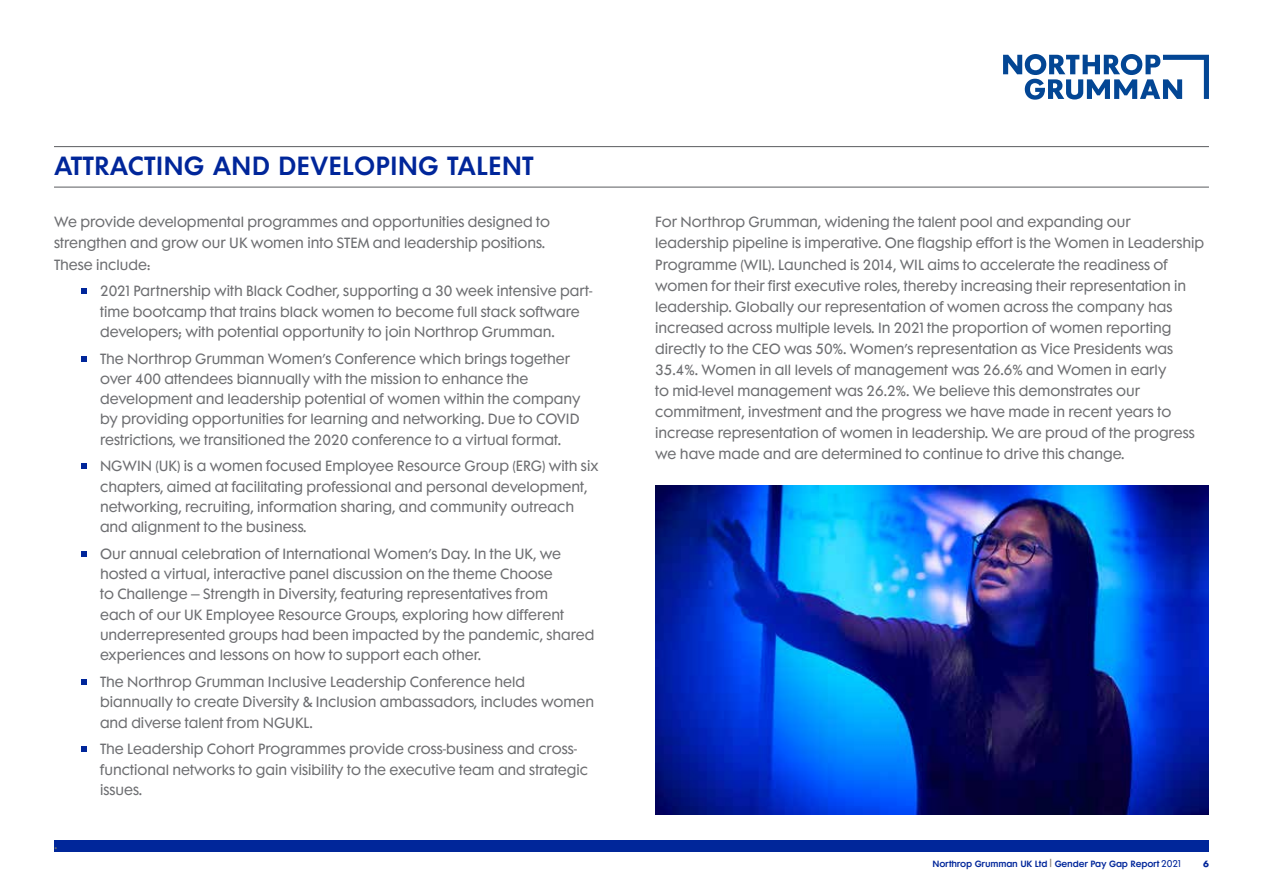
<style>
.page{position:relative;width:1263px;height:894px;background:#fff}
.page>*{position:absolute;margin:0;border:0;box-sizing:border-box;transform-origin:0 0}
.t1{font:600 24px "Futura Maxi Std";color:#00269a}
.t2{font:13.5px/20.2px "Futura Maxi Std";color:#6d6e71}
.t3{font:600 8.25px "Futura Maxi Std";letter-spacing:-.02em;color:#00269a}
.t4{font:700 8.25px "Futura Maxi Std";color:#00269a}
.s1{font-weight:400;font-size:9px}
</style>
<div class="page">
<svg style="left:1003px;top:54px;width:206px;height:46px"></svg>
<div style="left:54px;top:839px;width:1155px;height:12px;background:#00269a"></div>
<svg style="left:81px;top:288px;width:6px;height:6px"></svg>
<svg style="left:81px;top:356px;width:6px;height:5px"></svg>
<svg style="left:81px;top:463px;width:6px;height:6px"></svg>
<svg style="left:81px;top:551px;width:6px;height:5px"></svg>
<svg style="left:81px;top:679px;width:6px;height:5px"></svg>
<svg style="left:81px;top:746px;width:6px;height:5px"></svg>
<hr style="left:54px;top:146px;width:1155px;height:1px;background:#6d6e71">
<hr style="left:54px;top:186px;width:1155px;height:2px;background:#6d6e71">
<img style="left:655px;top:485px;width:554px;height:329px">
<h1 class="t1" style="left:54px;top:150px;width:481px">ATTRACTING AND DEVELOPING TALENT</h1>
<p class="t2" style="left:54px;top:212px;width:498px;line-height:21px">We provide developmental programmes and opportunities designed to strengthen and grow our UK women into STEM and leadership positions.<br>These include:</p>
<p class="t2" style="left:100px;top:281px;width:494px">2021 Partnership with Black Codher, supporting a 30 week intensive part&shy;time bootcamp that trains black women to become full stack software developers; with potential opportunity to join Northrop Grumman.</p>
<p class="t2" style="left:100px;top:348px;width:482px">The Northrop Grumman Women’s Conference which brings together over 400 attendees biannually with the mission to enhance the development and leadership potential of women within the company by providing opportunities for learning and networking. Due to COVID restrictions, we transitioned the 2020 conference to a virtual format.</p>
<p class="t2" style="left:100px;top:456px;width:500px">NGWIN (UK) is a women focused Employee Resource Group (ERG) with six chapters, aimed at facilitating professional and personal development, networking, recruiting, information sharing, and community outreach and alignment to the business.</p>
<p class="t2" style="left:100px;top:543px;width:496px">Our annual celebration of International Women’s Day. In the UK, we hosted a virtual, interactive panel discussion on the theme Choose<br>to Challenge – Strength in Diversity, featuring representatives from<br>each of our UK Employee Resource Groups, exploring how different underrepresented groups had been impacted by the pandemic, shared experiences and lessons on how to support each other.</p>
<p class="t2" style="left:100px;top:671px;width:495px">The Northrop Grumman Inclusive Leadership Conference held biannually to create Diversity &amp; Inclusion ambassadors, includes women and diverse talent from NGUKL.</p>
<p class="t2" style="left:100px;top:738px;width:490px">The Leadership Cohort Programmes provide cross-business and cross&shy;functional networks to gain visibility to the executive team and strategic issues.</p>
<p class="t2" style="left:54px;top:833px;width:5px">.</p>
<p class="t2" style="left:655px;top:212px;width:550px;line-height:21px">For Northrop Grumman, widening the talent pool and expanding our leadership pipeline is imperative. One flagship effort is the Women in Leadership Programme (WIL). Launched is 2014, WIL aims to accelerate the readiness of women for their first executive roles, thereby increasing their representation in leadership. Globally our representation of women across the company has increased across multiple levels. In 2021 the proportion of women reporting directly to the CEO was 50%. Women’s representation as Vice Presidents was 35.4%. Women in all levels of management was 26.6% and Women in early<br>to mid-level management was 26.2%. We believe this demonstrates our commitment, investment and the progress we have made in recent years to increase representation of women in leadership. We are proud of the progress we have made and are determined to continue to drive this change.</p>
<p class="t3" style="left:932px;top:857px;width:250px">Northrop Grumman UK Ltd <sup>|</sup> Gender Pay Gap Report <span class="s1">2021</span></p>
<p class="t4" style="left:1203px;top:857px;width:7px">6</p>
</div>
